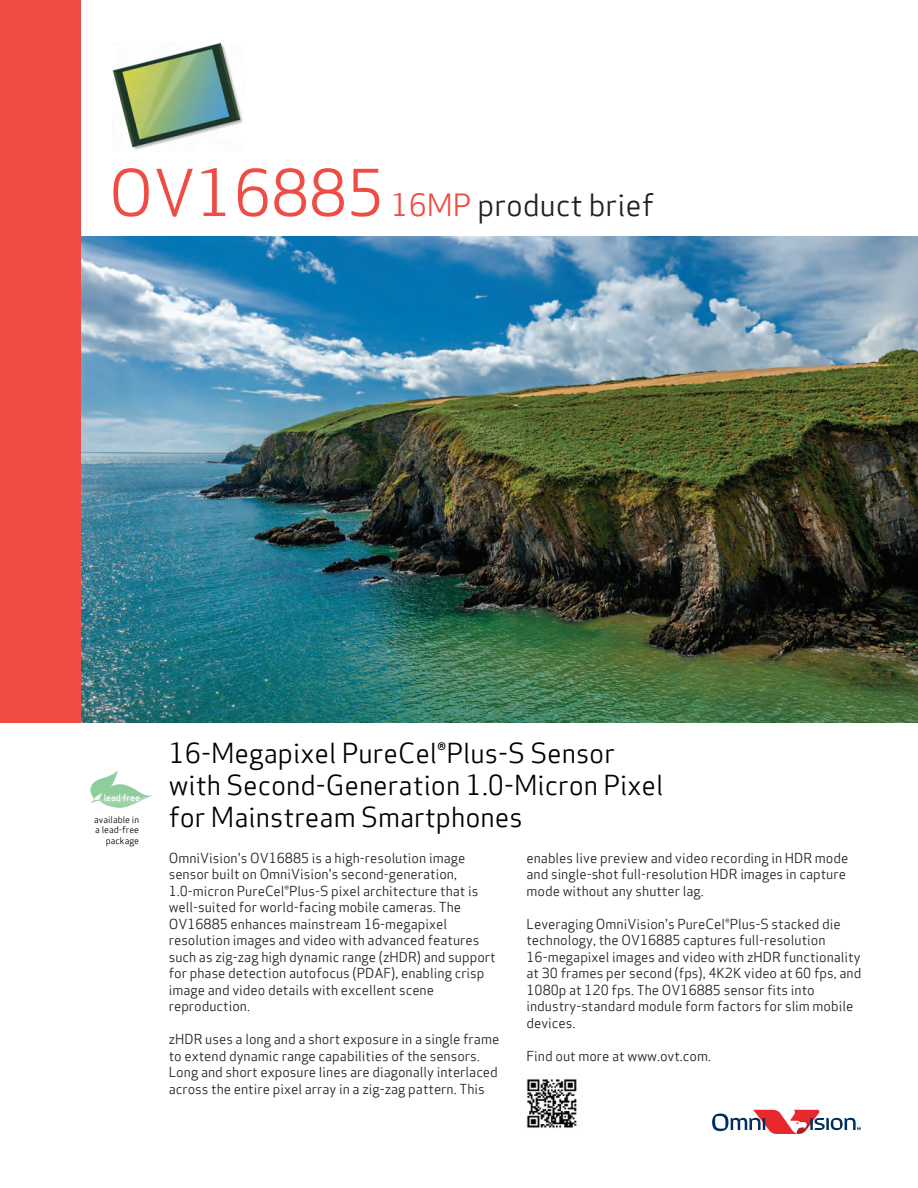
<style>
.page{position:relative;width:918px;height:1188px;background:#fff}
.page>*{position:absolute;margin:0;border:0;box-sizing:border-box;transform-origin:0 0}
.t1{font:30px "Apex Sans Book T";color:#231f20}
.t2{font:27px/32.2px "Apex Sans Book T";color:#000}
.t3{font:13.5px/16.5px "Apex Sans Book T";color:#231f20}
.t4{font:9.15px "Apex Sans Medium T";color:#fff}
.t5{font:9px/10.5px "Apex Sans Book T";color:#000;text-align:right}
.s1{font-size:63px;color:#ef4d44}
.s2{color:#ef4d44}
</style>
<div class="page">
<img style="left:81px;top:236px;width:837px;height:486px">
<div style="left:0;top:0;width:81px;height:722px;background:#ef4d44"></div>
<svg style="left:90px;top:770px;width:63px;height:38px"></svg>
<svg style="left:712px;top:1110px;width:149px;height:24px"></svg>
<img style="left:526px;top:1079px;width:51px;height:49px">
<img style="left:113px;top:43px;width:130px;height:107px">
<h1 class="t1" style="left:109px;top:186px;width:547px"><span class="s1">OV16885</span> <span class="s2">16MP</span> product brief</h1>
<p class="t4" style="left:104px;top:792px;width:38px">lead free</p>
<p class="t5" style="left:94px;top:814px;width:46px">available in a lead-free package</p>
<h2 class="t2" style="left:169px;top:736px;width:496px">16-Megapixel PureCel®Plus-S Sensor with Second-Generation 1.0-Micron Pixel for Mainstream Smartphones</h2>
<p class="t3" style="left:169px;top:850px;width:328px">OmniVision's OV16885 is a high-resolution image sensor built on OmniVision's second-generation, 1.0-micron PureCel®Plus-S pixel architecture that is well-suited for world-facing mobile cameras. The OV16885 enhances mainstream 16-megapixel resolution images and video with advanced features such as zig-zag high dynamic range (zHDR) and support for phase detection autofocus (PDAF), enabling crisp image and video details with excellent scene reproduction.</p>
<p class="t3" style="left:169px;top:1031px;width:332px">zHDR uses a long and a short exposure in a single frame to extend dynamic range capabilities of the sensors.<br>Long and short exposure lines are diagonally interlaced across the entire pixel array in a zig-zag pattern. This</p>
<p class="t3" style="left:526px;top:850px;width:323px">enables live preview and video recording in HDR mode and single-shot full-resolution HDR images in capture mode without any shutter lag.</p>
<p class="t3" style="left:526px;top:916px;width:336px">Leveraging OmniVision's PureCel®Plus-S stacked die technology, the OV16885 captures full-resolution 16-megapixel images and video with zHDR functionality at 30 frames per second (fps), 4K2K video at 60 fps, and 1080p at 120 fps. The OV16885 sensor fits into industry-standard module form factors for slim mobile devices.</p>
<p class="t3" style="left:526px;top:1048px;width:186px">Find out more at www.ovt.com.</p>
</div>
